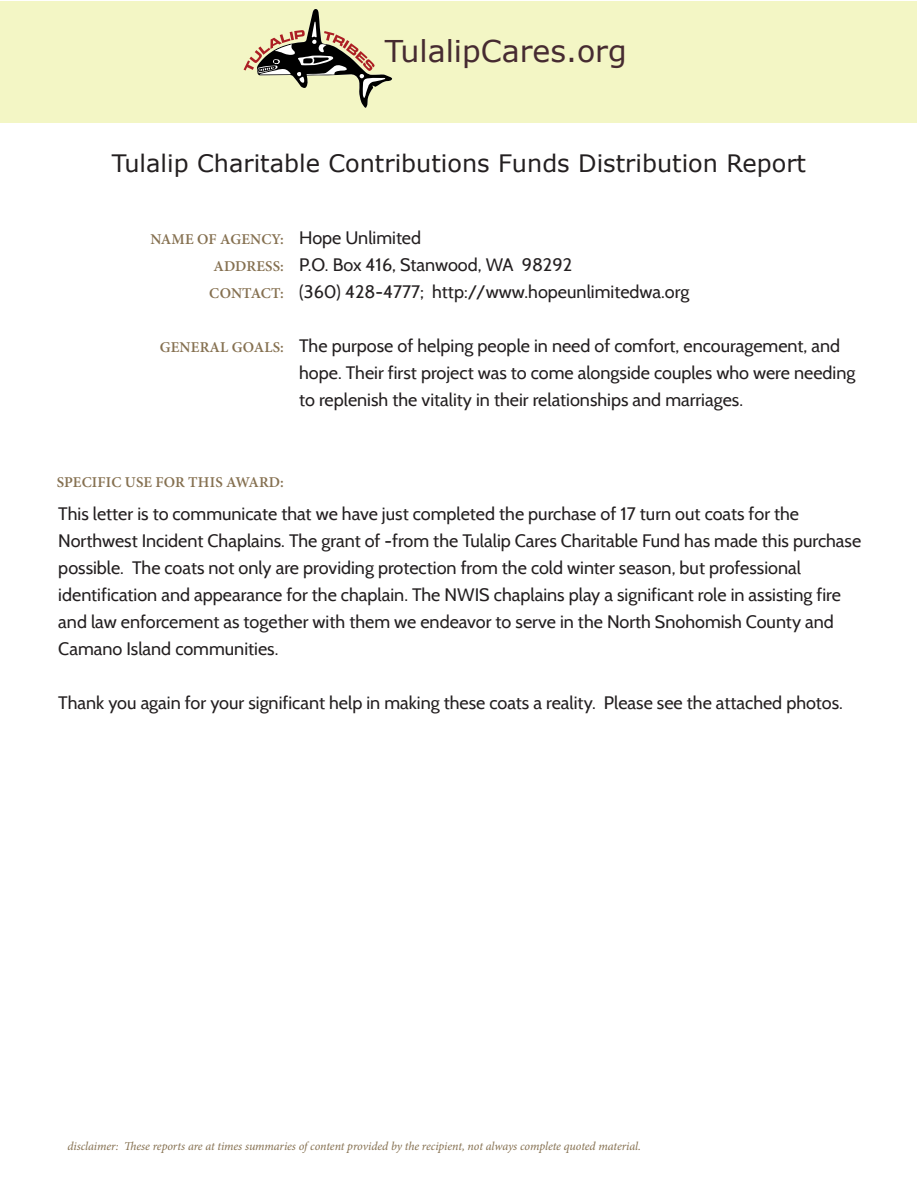
<style>
.page{position:relative;width:918px;height:1188px;background:#fff}
.page>*{position:absolute;margin:0;border:0;box-sizing:border-box;transform-origin:0 0}
.t1{font:30px "Verdana";color:#462b31}
.t2{font:24px "Verdana";color:#231f20}
.t3{font:18px/27px "Cabin";color:#231f20}
.t4{font:600 15px/27px "Minion Pro";letter-spacing:.01em;color:#857050;text-align:justify}
.t5{font:italic 12px "Minion Pro";letter-spacing:-.01em;color:#857050}
</style>
<div class="page">
<div style="left:1px;top:1px;width:916px;height:121px;background:#f3f6c5"></div>
<svg style="left:244px;top:9px;width:149px;height:99px"></svg>
<h1 class="t1" style="left:385px;top:30px;width:243px">TulalipCares.org</h1>
<h2 class="t2" style="left:112px;top:147px;width:696px">Tulalip Charitable Contributions Funds Distribution Report</h2>
<p class="t4" style="left:209px;top:226px;width:76px;text-indent:-59px">NAME OF AGENCY:<br>ADDRESS:<br>CONTACT:</p>
<p class="t4" style="left:160px;top:334px;width:126px">GENERAL GOALS:</p>
<p class="t3" style="left:299px;top:224px;width:124px">Hope Unlimited</p>
<p class="t3" style="left:299px;top:251px;width:274px">P.O. Box 416, Stanwood, WA 98292</p>
<p class="t3" style="left:299px;top:278px;width:392px">(360) 428-4777; http://www.hopeunlimitedwa.org</p>
<p class="t3" style="left:299px;top:332px;width:558px">The purpose of helping people in need of comfort, encouragement, and hope. Their first project was to come alongside couples who were needing to replenish the vitality in their relationships and marriages.</p>
<p class="t4" style="left:57px;top:469px;width:229px">SPECIFIC USE FOR THIS AWARD:</p>
<p class="t3" style="left:58px;top:500px;width:804px">This letter is to communicate that we have just completed the purchase of 17 turn out coats for the Northwest Incident Chaplains. The grant of -from the Tulalip Cares Charitable Fund has made this purchase possible. The coats not only are providing protection from the cold winter season, but professional identification and appearance for the chaplain. The NWIS chaplains play a significant role in assisting fire and law enforcement as together with them we endeavor to serve in the North Snohomish County and Camano Island communities.</p>
<p class="t3" style="left:58px;top:689px;width:786px">Thank you again for your significant help in making these coats a reality. Please see the attached photos.</p>
<p class="t5" style="left:68px;top:1138px;width:575px">disclaimer: These reports are at times summaries of content provided by the recipient, not always complete quoted material.</p>
</div>
